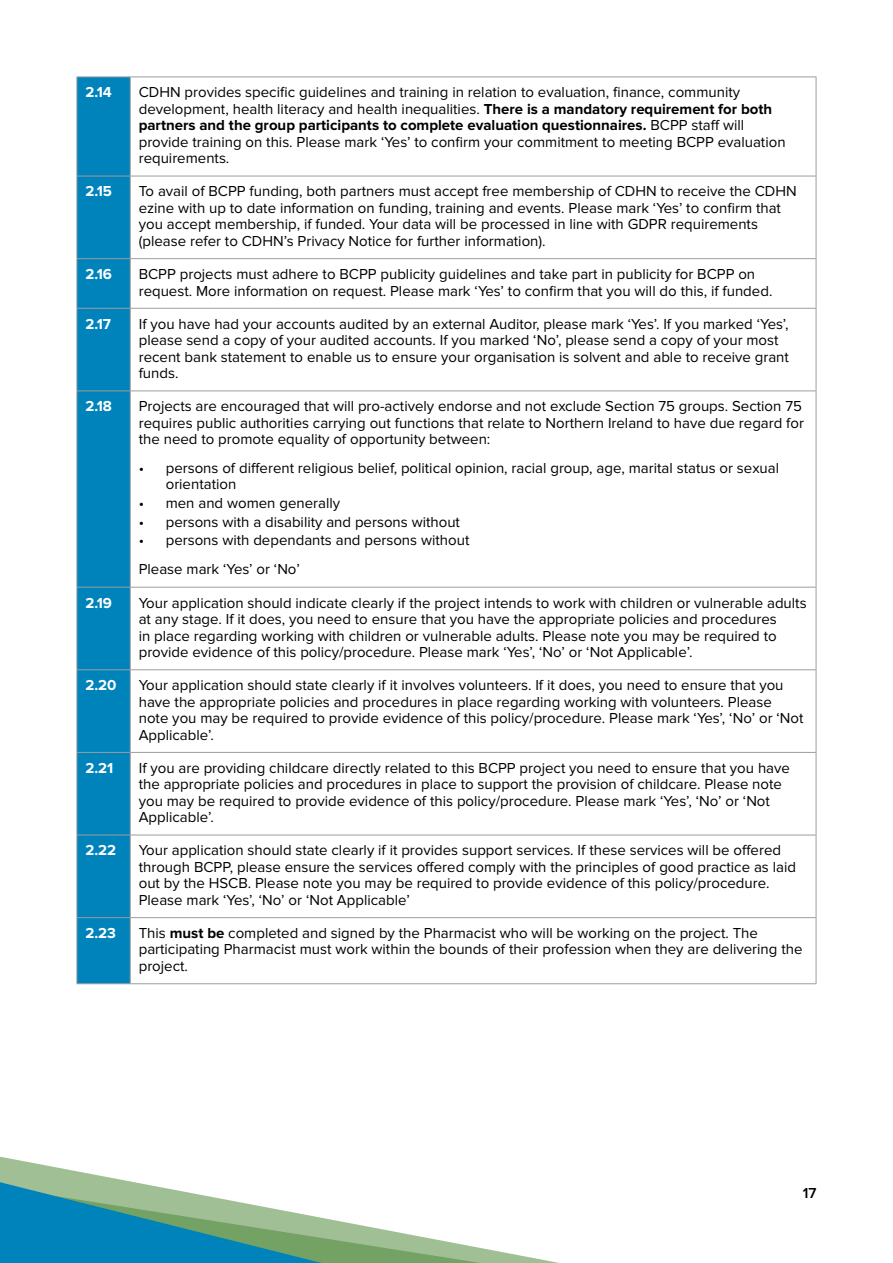
<style>
.page{position:relative;width:893px;height:1263px;background:#fff}
.page>*{position:absolute;margin:0;border:0;box-sizing:border-box;transform-origin:0 0}
.t1{font:15px/16.5px "Proxima Nova";color:#000}
.t2{font:700 15px "Proxima Nova";color:#fff}
.t3{font:600 15px "Proxima Nova";color:#000}
.s1{font-weight:700}
</style>
<div class="page">
<svg style="left:0;top:1157px;width:559px;height:106px"></svg>
<svg style="left:0;top:1182px;width:480px;height:81px"></svg>
<div style="left:78px;top:78px;width:52px;height:905px;background:#0083bb"></div>
<hr style="left:77px;top:77px;width:53px;height:1px;background:#9d9d9c">
<hr style="left:77px;top:77px;width:1px;height:99px;background:#9d9d9c">
<hr style="left:130px;top:77px;width:686px;height:1px;background:#9d9d9c">
<hr style="left:130px;top:77px;width:1px;height:99px;background:#9d9d9c">
<hr style="left:816px;top:77px;width:1px;height:99px;background:#9d9d9c">
<hr style="left:77px;top:176px;width:53px;height:1px;background:#9d9d9c">
<hr style="left:77px;top:176px;width:1px;height:82px;background:#9d9d9c">
<hr style="left:130px;top:176px;width:686px;height:1px;background:#9d9d9c">
<hr style="left:130px;top:176px;width:1px;height:82px;background:#9d9d9c">
<hr style="left:816px;top:176px;width:1px;height:82px;background:#9d9d9c">
<hr style="left:77px;top:258px;width:53px;height:1px;background:#9d9d9c">
<hr style="left:77px;top:259px;width:1px;height:49px;background:#9d9d9c">
<hr style="left:130px;top:258px;width:686px;height:1px;background:#9d9d9c">
<hr style="left:130px;top:259px;width:1px;height:49px;background:#9d9d9c">
<hr style="left:816px;top:259px;width:1px;height:49px;background:#9d9d9c">
<hr style="left:77px;top:308px;width:53px;height:1px;background:#9d9d9c">
<hr style="left:77px;top:309px;width:1px;height:81px;background:#9d9d9c">
<hr style="left:130px;top:308px;width:686px;height:1px;background:#9d9d9c">
<hr style="left:130px;top:309px;width:1px;height:81px;background:#9d9d9c">
<hr style="left:816px;top:309px;width:1px;height:81px;background:#9d9d9c">
<hr style="left:77px;top:390px;width:53px;height:1px;background:#9d9d9c">
<hr style="left:77px;top:391px;width:1px;height:196px;background:#9d9d9c">
<hr style="left:130px;top:390px;width:686px;height:1px;background:#9d9d9c">
<hr style="left:130px;top:391px;width:1px;height:196px;background:#9d9d9c">
<hr style="left:816px;top:391px;width:1px;height:196px;background:#9d9d9c">
<hr style="left:77px;top:587px;width:53px;height:1px;background:#9d9d9c">
<hr style="left:77px;top:587px;width:1px;height:82px;background:#9d9d9c">
<hr style="left:130px;top:587px;width:686px;height:1px;background:#9d9d9c">
<hr style="left:130px;top:587px;width:1px;height:82px;background:#9d9d9c">
<hr style="left:816px;top:587px;width:1px;height:82px;background:#9d9d9c">
<hr style="left:77px;top:669px;width:53px;height:1px;background:#9d9d9c">
<hr style="left:77px;top:670px;width:1px;height:82px;background:#9d9d9c">
<hr style="left:130px;top:669px;width:686px;height:1px;background:#9d9d9c">
<hr style="left:130px;top:670px;width:1px;height:82px;background:#9d9d9c">
<hr style="left:816px;top:670px;width:1px;height:82px;background:#9d9d9c">
<hr style="left:77px;top:752px;width:53px;height:1px;background:#9d9d9c">
<hr style="left:77px;top:753px;width:1px;height:82px;background:#9d9d9c">
<hr style="left:130px;top:752px;width:686px;height:1px;background:#9d9d9c">
<hr style="left:130px;top:753px;width:1px;height:82px;background:#9d9d9c">
<hr style="left:816px;top:753px;width:1px;height:82px;background:#9d9d9c">
<hr style="left:77px;top:835px;width:53px;height:1px;background:#9d9d9c">
<hr style="left:77px;top:835px;width:1px;height:82px;background:#9d9d9c">
<hr style="left:130px;top:835px;width:686px;height:1px;background:#9d9d9c">
<hr style="left:130px;top:835px;width:1px;height:82px;background:#9d9d9c">
<hr style="left:816px;top:835px;width:1px;height:82px;background:#9d9d9c">
<hr style="left:77px;top:917px;width:53px;height:1px;background:#9d9d9c">
<hr style="left:77px;top:918px;width:1px;height:65px;background:#9d9d9c">
<hr style="left:130px;top:917px;width:686px;height:1px;background:#9d9d9c">
<hr style="left:130px;top:918px;width:1px;height:65px;background:#9d9d9c">
<hr style="left:816px;top:918px;width:1px;height:65px;background:#9d9d9c">
<hr style="left:77px;top:983px;width:53px;height:1px;background:#9d9d9c">
<hr style="left:130px;top:983px;width:686px;height:1px;background:#9d9d9c">
<p class="t2" style="left:85px;top:84px;width:28px">2.14</p>
<p class="t1" style="left:139px;top:84px;width:648px">CDHN provides specific guidelines and training in relation to evaluation, finance, community development, health literacy and health inequalities. <span class="s1">There is a mandatory requirement for both partners and the group participants to complete evaluation questionnaires.</span> BCPP staff will provide training on this. Please mark ‘Yes’ to confirm your commitment to meeting BCPP evaluation requirements.</p>
<p class="t2" style="left:85px;top:183px;width:28px">2.15</p>
<p class="t1" style="left:139px;top:183px;width:659px">To avail of BCPP funding, both partners must accept free membership of CDHN to receive the CDHN ezine with up to date information on funding, training and events. Please mark ‘Yes’ to confirm that you accept membership, if funded. Your data will be processed in line with GDPR requirements (please refer to CDHN’s Privacy Notice for further information).</p>
<p class="t2" style="left:85px;top:265px;width:28px">2.16</p>
<p class="t1" style="left:139px;top:266px;width:635px">BCPP projects must adhere to BCPP publicity guidelines and take part in publicity for BCPP on request. More information on request. Please mark ‘Yes’ to confirm that you will do this, if funded.</p>
<p class="t2" style="left:85px;top:315px;width:27px">2.17</p>
<p class="t1" style="left:139px;top:316px;width:652px">If you have had your accounts audited by an external Auditor, please mark ‘Yes’. If you marked ‘Yes’, please send a copy of your audited accounts. If you marked ‘No’, please send a copy of your most recent bank statement to enable us to ensure your organisation is solvent and able to receive grant funds.</p>
<p class="t2" style="left:85px;top:398px;width:28px">2.18</p>
<p class="t1" style="left:139px;top:398px;width:667px">Projects are encouraged that will pro-actively endorse and not exclude Section 75 groups. Section 75 requires public authorities carrying out functions that relate to Northern Ireland to have due regard for the need to promote equality of opportunity between:</p>
<p class="t1" style="left:166px;top:460px;width:615px;text-indent:-27px">• persons of different religious belief, political opinion, racial group, age, marital status or sexual orientation</p>
<p class="t1" style="left:139px;top:495px;width:203px">• men and women generally</p>
<p class="t1" style="left:139px;top:513px;width:323px">• persons with a disability and persons without</p>
<p class="t1" style="left:139px;top:526px;width:332px;line-height:29.2px">• persons with dependants and persons without<br>Please mark ‘Yes’ or ‘No’</p>
<p class="t2" style="left:85px;top:594px;width:28px">2.19</p>
<p class="t1" style="left:139px;top:594px;width:669px">Your application should indicate clearly if the project intends to work with children or vulnerable adults at any stage. If it does, you need to ensure that you have the appropriate policies and procedures<br>in place regarding working with children or vulnerable adults. Please note you may be required to provide evidence of this policy/procedure. Please mark ‘Yes’, ‘No’ or ‘Not Applicable’.</p>
<p class="t2" style="left:85px;top:676px;width:33px">2.20</p>
<p class="t1" style="left:139px;top:677px;width:666px">Your application should state clearly if it involves volunteers. If it does, you need to ensure that you have the appropriate policies and procedures in place regarding working with volunteers. Please note you may be required to provide evidence of this policy/procedure. Please mark ‘Yes’, ‘No’ or ‘Not Applicable’.</p>
<p class="t2" style="left:85px;top:759px;width:30px">2.21</p>
<p class="t1" style="left:139px;top:760px;width:653px">If you are providing childcare directly related to this BCPP project you need to ensure that you have the appropriate policies and procedures in place to support the provision of childcare. Please note you may be required to provide evidence of this policy/procedure. Please mark ‘Yes’, ‘No’ or ‘Not Applicable’.</p>
<p class="t2" style="left:85px;top:842px;width:32px">2.22</p>
<p class="t1" style="left:139px;top:842px;width:659px">Your application should state clearly if it provides support services. If these services will be offered through BCPP, please ensure the services offered comply with the principles of good practice as laid out by the HSCB. Please note you may be required to provide evidence of this policy/procedure.<br>Please mark ‘Yes’, ‘No’ or ‘Not Applicable’</p>
<p class="t2" style="left:85px;top:924px;width:32px">2.23</p>
<p class="t1" style="left:139px;top:925px;width:665px">This <span class="s1">must be</span> completed and signed by the Pharmacist who will be working on the project. The participating Pharmacist must work within the bounds of their profession when they are delivering the project.</p>
<p class="t3" style="left:803px;top:1185px;width:15px">17</p>
</div>
